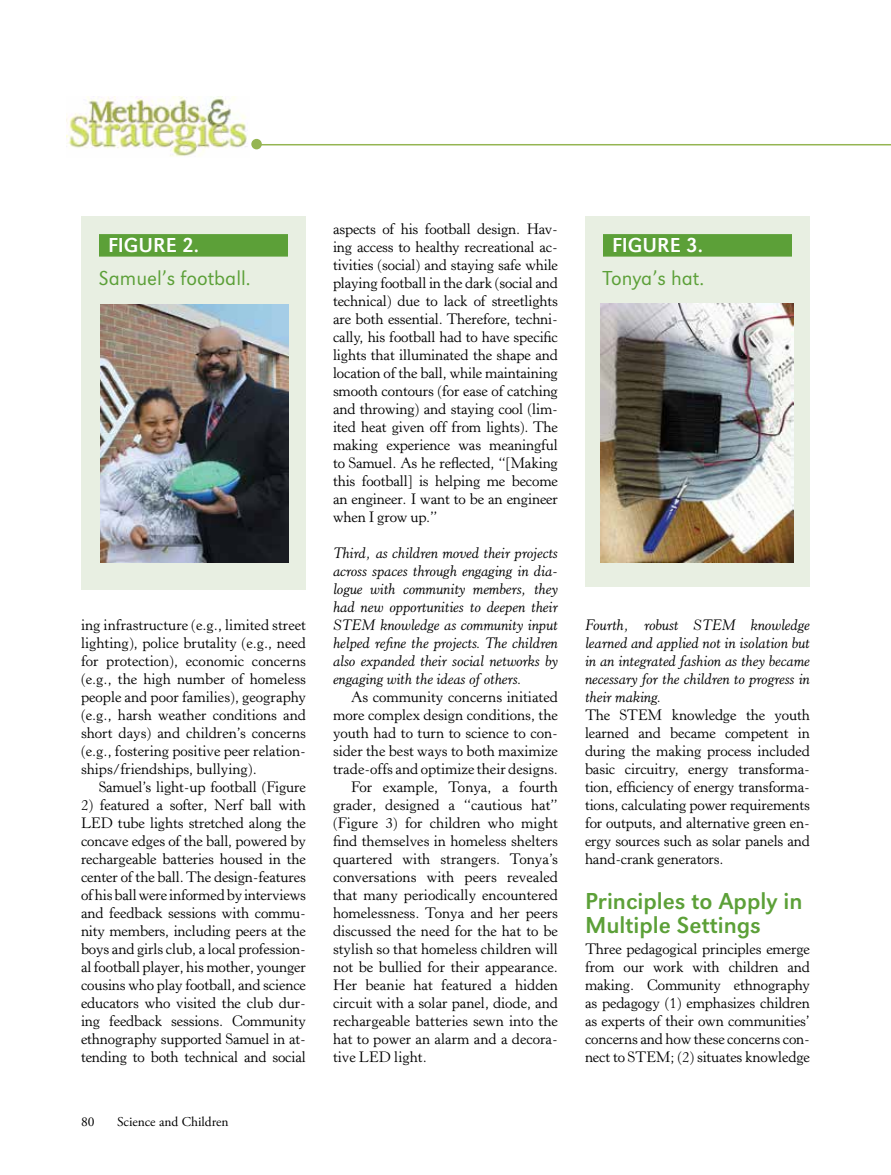
<style>
.page{position:relative;width:891px;height:1175px;background:#fff}
.page>*{position:absolute;margin:0;border:0;box-sizing:border-box;transform-origin:0 0}
.t1{font:24px/24px "URW Grotesk TOT";color:#5ca038}
.t2{font:300 21px "URW Grotesk TOT";color:#5ca038}
.t3{font:21px "URW Grotesk TOT";color:#fff}
.t4{font:15px/18px "Horley Old Style MT Std";color:#000;text-align:justify}
.t5{font:italic 15px/18px "Horley Old Style MT Std";letter-spacing:-.01em;color:#000;text-align:justify}
.t6{font:13.5px "Adobe Garamond Pro";color:#000}
</style>
<div class="page">
<hr style="left:258px;top:144px;width:633px;height:1px;background:#95b552">
<img style="left:66px;top:97px;width:182px;height:60px">
<div style="left:251px;top:139px;width:11px;height:10px;background:#95b552;border-radius:50%"></div>
<div style="left:585px;top:216px;width:225px;height:371px;background:#e8efe2"></div>
<div style="left:603px;top:234px;width:189px;height:22px;background:#5ca038"></div>
<img style="left:600px;top:304px;width:193px;height:258px">
<div style="left:81px;top:216px;width:225px;height:373px;background:#e8efe2"></div>
<div style="left:99px;top:234px;width:189px;height:22px;background:#5ca038"></div>
<img style="left:101px;top:305px;width:187px;height:257px">
<h2 class="t3" style="left:108px;top:233px;width:93px">FIGURE 2.</h2>
<h2 class="t2" style="left:99px;top:266px;width:153px">Samuel’s football.</h2>
<p class="t4" style="left:81px;top:616px;width:227px">ing infrastructure (e.g., limited street lighting), police brutality (e.g., need for protection), economic concerns (e.g., the high number of homeless people and poor families), geography (e.g., harsh weather conditions and short days) and children’s concerns (e.g., fostering positive peer relation&shy;ships/friendships, bullying).</p>
<p class="t4" style="left:99px;top:778px;width:209px">Samuel’s light-up football (Figure</p>
<p class="t4" style="left:81px;top:796px;width:227px">2) featured a softer, Nerf ball with LED tube lights stretched along the concave edges of the ball, powered by rechargeable batteries housed in the center of the ball. The design-features of his ball were informed by interviews and feedback sessions with commu&shy;nity members, including peers at the boys and girls club, a local profession&shy;al football player, his mother, younger cousins who play football, and science educators who visited the club dur&shy;ing feedback sessions. Community ethnography supported Samuel in at&shy;tending to both technical and social</p>
<p class="t6" style="left:81px;top:1113px;width:15px">80</p>
<p class="t6" style="left:117px;top:1113px;width:113px">Science and Children</p>
<p class="t4" style="left:333px;top:220px;width:227px">aspects of his football design. Hav&shy;ing access to healthy recreational ac&shy;tivities (social) and staying safe while playing football in the dark (social and technical) due to lack of streetlights are both essential. Therefore, techni&shy;cally, his football had to have specific lights that illuminated the shape and location of the ball, while maintaining smooth contours (for ease of catching and throwing) and staying cool (lim&shy;ited heat given off from lights). The making experience was meaningful to Samuel. As he reflected, “[Making this football] is helping me become an engineer. I want to be an engineer when I grow up.”</p>
<p class="t5" style="left:333px;top:544px;width:227px">Third, as children moved their projects across spaces through engaging in dia&shy;logue with community members, they had new opportunities to deepen their STEM knowledge as community input helped refine the projects. The children also expanded their social networks by engaging with the ideas of others.</p>
<p class="t4" style="left:351px;top:688px;width:208px">As community concerns initiated</p>
<p class="t4" style="left:333px;top:706px;width:226px">more complex design conditions, the</p>
<p class="t4" style="left:333px;top:724px;width:227px">youth had to turn to science to con-</p>
<p class="t4" style="left:333px;top:742px;width:227px">sider the best ways to both maximize</p>
<p class="t4" style="left:333px;top:760px;width:227px">trade-offs and optimize their designs.</p>
<p class="t4" style="left:351px;top:778px;width:209px">For example, Tonya, a fourth</p>
<p class="t4" style="left:333px;top:796px;width:226px">grader, designed a “cautious hat”</p>
<p class="t4" style="left:333px;top:814px;width:226px">(Figure 3) for children who might</p>
<p class="t4" style="left:333px;top:832px;width:227px">find themselves in homeless shelters</p>
<p class="t4" style="left:333px;top:850px;width:227px">quartered with strangers. Tonya’s</p>
<p class="t4" style="left:333px;top:868px;width:227px">conversations with peers revealed</p>
<p class="t4" style="left:333px;top:886px;width:227px">that many periodically encountered</p>
<p class="t4" style="left:333px;top:904px;width:227px">homelessness. Tonya and her peers</p>
<p class="t4" style="left:333px;top:922px;width:227px">discussed the need for the hat to be</p>
<p class="t4" style="left:333px;top:940px;width:227px">stylish so that homeless children will</p>
<p class="t4" style="left:333px;top:958px;width:227px">not be bullied for their appearance.</p>
<p class="t4" style="left:333px;top:976px;width:227px">Her beanie hat featured a hidden</p>
<p class="t4" style="left:333px;top:994px;width:227px">circuit with a solar panel, diode, and</p>
<p class="t4" style="left:333px;top:1012px;width:226px">rechargeable batteries sewn into the</p>
<p class="t4" style="left:333px;top:1030px;width:226px">hat to power an alarm and a decora-</p>
<p class="t4" style="left:333px;top:1048px;width:95px">tive LED light.</p>
<h2 class="t3" style="left:612px;top:233px;width:93px">FIGURE 3.</h2>
<h2 class="t2" style="left:603px;top:266px;width:103px">Tonya’s hat.</h2>
<p class="t5" style="left:585px;top:616px;width:227px">Fourth, robust STEM knowledge learned and applied not in isolation but in an integrated fashion as they became necessary for the children to progress in their making.</p>
<p class="t4" style="left:585px;top:706px;width:227px">The STEM knowledge the youth learned and became competent in during the making process included basic circuitry, energy transforma&shy;tion, efficiency of energy transforma&shy;tions, calculating power requirements for outputs, and alternative green en&shy;ergy sources such as solar panels and hand-crank generators.</p>
<h1 class="t1" style="left:585px;top:889px;width:219px">Principles to Apply in<br>Multiple Settings</h1>
<p class="t4" style="left:585px;top:940px;width:227px">Three pedagogical principles emerge from our work with children and making. Community ethnography as pedagogy (1) emphasizes children as experts of their own communities’ concerns and how these concerns con&shy;nect to STEM; (2) situates knowledge</p>
</div>
